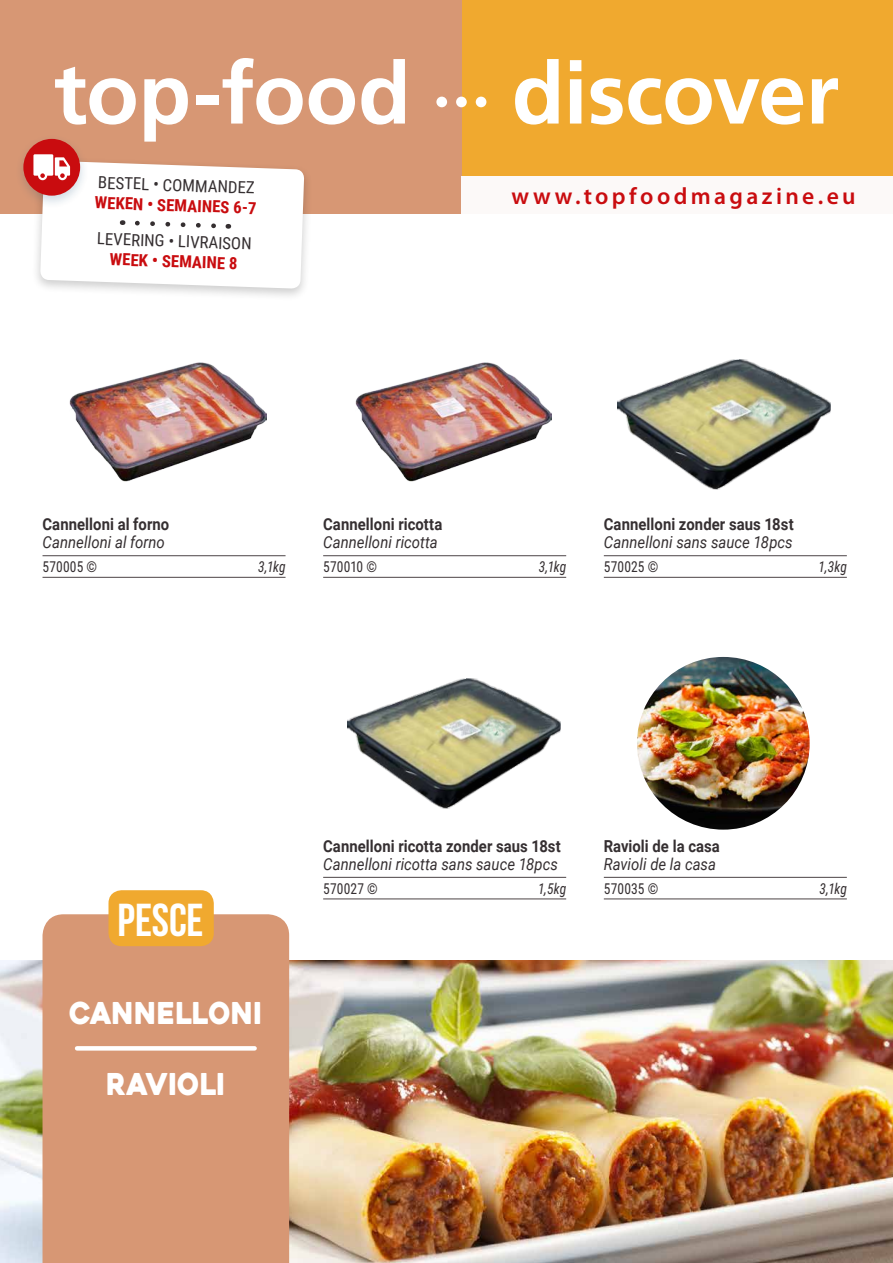
<style>
.page{position:relative;width:893px;height:1263px;background:#fff}
.page>*{position:absolute;margin:0;border:0;box-sizing:border-box;transform-origin:0 0}
.t1{font:700 85.95px "Frutiger";letter-spacing:-.01em;color:#fff}
.t2{font:700 46.2px "Bebas Neue";letter-spacing:-.005em;color:#fff}
.t3{font:30px "Heavitas";color:#fff;scale:.9 1}
.t4{font:600 23.55px "Myriad Pro";letter-spacing:.145em;color:#c90c0f}
.t5{font:16.8px "Roboto Condensed";color:#352f31}
.t6{font:700 16.8px "Roboto Condensed";color:#c90c0f}
.t7{font:700 16.5px "Roboto";letter-spacing:.005em;color:#352f31;scale:.9 1}
.t8{font:italic 16.5px "Roboto";letter-spacing:.005em;color:#352f31;scale:.9 1}
.t9{font:15px "Roboto Condensed";letter-spacing:.02em;color:#352f31;scale:.9 1}
.t10{font:italic 15px "Roboto Condensed";letter-spacing:-.005em;color:#352f31;scale:.9 1}
</style>
<div class="page">
<img style="left:0;top:960px;width:893px;height:303px">
<div style="left:453px;top:0;width:440px;height:185px;background:#f0a92f"></div>
<div style="left:0;top:0;width:461px;height:214px;background:#d79774"></div>
<div style="left:43px;top:914px;width:246px;height:349px;background:#d79774"></div>
<div style="left:108px;top:890px;width:106px;height:56px;background:#f0a92f;border-radius:13px"></div>
<div style="left:461px;top:176px;width:432px;height:38px;background:#fcf9f8"></div>
<div style="left:456px;top:97px;width:11px;height:10px;background:#fff;border-radius:50%"></div>
<div style="left:476px;top:97px;width:10px;height:10px;background:#fff;border-radius:50%"></div>
<div style="left:436px;top:97px;width:11px;height:10px;background:#fff;border-radius:50%"></div>
<div style="left:32px;top:156px;width:281px;height:146px;background:#000;opacity:.2"></div>
<div style="left:14px;top:134px;width:75px;height:75px;background:#195079;opacity:.2"></div>
<div style="left:23px;top:139px;width:57px;height:57px;background:#c90c0f;border-radius:50%"></div>
<svg style="left:33px;top:154px;width:271px;height:135px"></svg>
<svg style="left:77px;top:1046px;width:178px;height:4px"></svg>
<img style="left:637px;top:657px;width:173px;height:173px;border-radius:86px">
<hr style="left:604px;top:555px;width:243px;height:1px;background:#4c4446">
<hr style="left:604px;top:577px;width:243px;height:1px;background:#4c4446">
<hr style="left:323px;top:877px;width:243px;height:1px;background:#4c4446">
<hr style="left:323px;top:898px;width:243px;height:1px;background:#4c4446">
<hr style="left:604px;top:877px;width:243px;height:1px;background:#4c4446">
<hr style="left:604px;top:898px;width:243px;height:1px;background:#4c4446">
<hr style="left:43px;top:555px;width:243px;height:1px;background:#4c4446">
<hr style="left:43px;top:577px;width:243px;height:1px;background:#4c4446">
<hr style="left:323px;top:555px;width:243px;height:1px;background:#4c4446">
<hr style="left:323px;top:577px;width:243px;height:1px;background:#4c4446">
<img style="left:70px;top:363px;width:196px;height:119px">
<img style="left:355px;top:363px;width:196px;height:119px">
<img style="left:617px;top:359px;width:214px;height:131px">
<img style="left:347px;top:678px;width:214px;height:131px">
<h1 class="t1" style="left:54px;top:43px;width:787px">top-food discover</h1>
<p class="t5" style="left:98px;top:171px;width:158px;rotate:2deg">Bestel • Commandez</p>
<p class="t6" style="left:95px;top:191px;width:163px;rotate:2deg">weken • semaines 6-7</p>
<p class="t5" style="left:98px;top:227px;width:156px;rotate:2deg">Levering • Livraison</p>
<p class="t6" style="left:110px;top:247px;width:129px;rotate:2deg">week • semaine 8</p>
<h3 class="t4" style="left:511px;top:183px;width:346px">www.topfoodmagazine.eu</h3>
<p class="t7" style="left:43px;top:513px;width:142px">Cannelloni al forno</p>
<p class="t8" style="left:43px;top:531px;width:137px">Cannelloni al forno</p>
<p class="t9" style="left:43px;top:556px;width:62px">570005 ©</p>
<p class="t10" style="left:258px;top:556px;width:32px">3,1kg</p>
<p class="t7" style="left:323px;top:513px;width:134px">Cannelloni ricotta</p>
<p class="t8" style="left:323px;top:531px;width:129px">Cannelloni ricotta</p>
<p class="t9" style="left:323px;top:556px;width:61px">570010 ©</p>
<p class="t10" style="left:539px;top:556px;width:32px">3,1kg</p>
<p class="t7" style="left:604px;top:513px;width:212px">Cannelloni zonder saus 18st</p>
<p class="t8" style="left:604px;top:531px;width:211px">Cannelloni sans sauce 18pcs</p>
<p class="t9" style="left:604px;top:556px;width:62px">570025 ©</p>
<p class="t10" style="left:818px;top:556px;width:33px">1,3kg</p>
<h2 class="t2" style="left:118px;top:894px;width:87px">PESCE</h2>
<h3 class="t3" style="left:69px;top:995px;width:216px">CANNELLONI</h3>
<h3 class="t3" style="left:106px;top:1066px;width:134px">RAVIOLI</h3>
<p class="t7" style="left:323px;top:834px;width:266px">Cannelloni ricotta zonder saus 18st</p>
<p class="t8" style="left:323px;top:852px;width:262px">Cannelloni ricotta sans sauce 18pcs</p>
<p class="t9" style="left:323px;top:878px;width:62px">570027 ©</p>
<p class="t10" style="left:538px;top:878px;width:33px">1,5kg</p>
<p class="t7" style="left:604px;top:834px;width:130px">Ravioli de la casa</p>
<p class="t8" style="left:604px;top:852px;width:126px">Ravioli de la casa</p>
<p class="t9" style="left:604px;top:878px;width:62px">570035 ©</p>
<p class="t10" style="left:819px;top:878px;width:32px">3,1kg</p>
</div>
